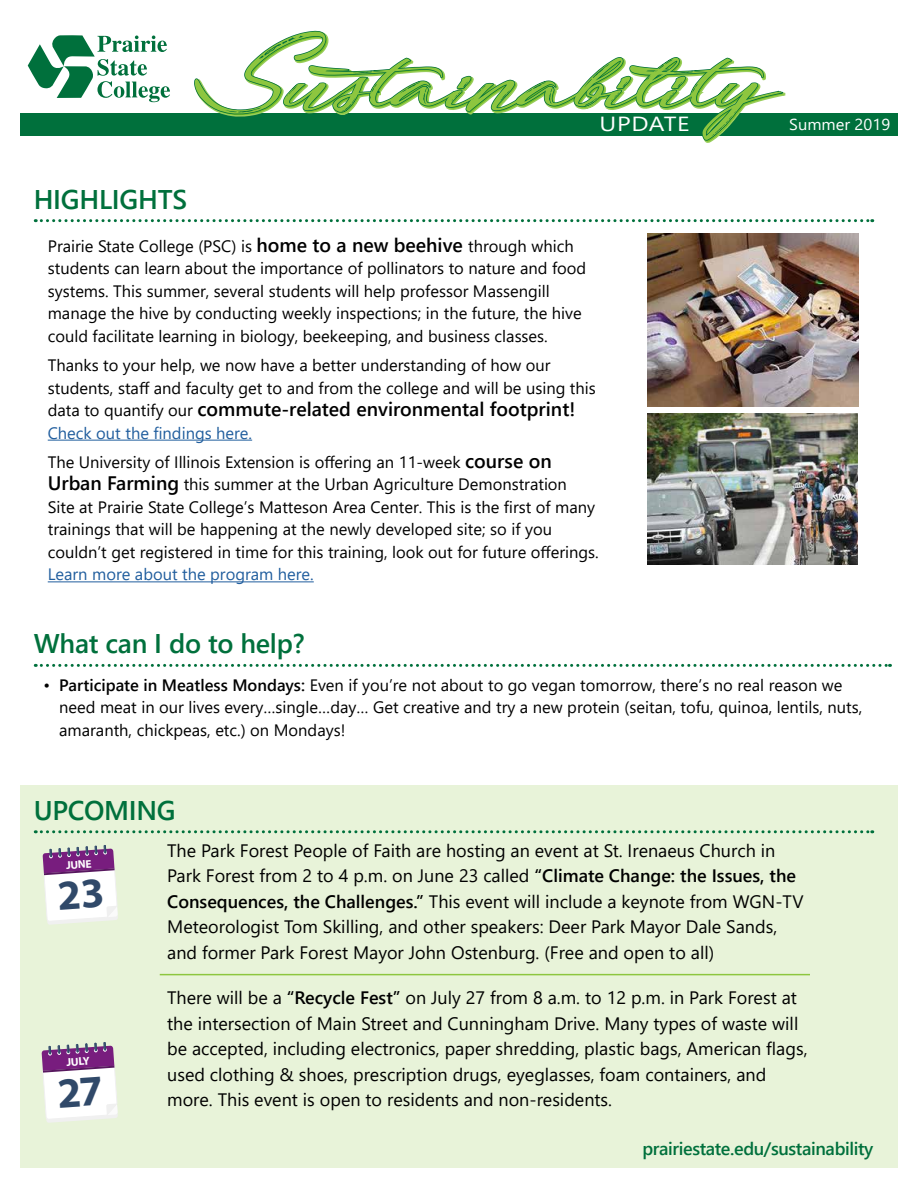
<style>
.page{position:relative;width:918px;height:1188px;background:#fff}
.page>*{position:absolute;margin:0;border:0;box-sizing:border-box;transform-origin:0 0}
.t1{font:84px "Fortunates December";color:#8dc63f}
.t2{font:600 27px "Segoe UI";letter-spacing:-.01em;color:#00703c}
.t3{font:20.4px "Segoe UI";letter-spacing:.03em;color:#fff;scale:1.2 1}
.t4{font:600 19.5px "Segoe UI";color:#000}
.t5{font:18px/25.5px "Segoe UI";color:#000}
.t6{font:600 18px "Segoe UI";letter-spacing:-.02em;color:#00703c}
.t7{font:16.5px/22.5px "Segoe UI";color:#000}
.t8{font:16.5px "Segoe UI";color:#215e9e}
.t9{font:15.9px "Segoe UI";color:#fff;scale:1.04 1}
.t10{font:700 11.4px "Myriad Pro";color:#fff}
.t11{font:700 11.25px "Myriad Pro";color:#fff}
.s1{font-weight:600;font-size:19.5px}
.s2{font-weight:400;font-size:16.5px}
.s3{color:#215e9e}
.s4{font-weight:600}
</style>
<div class="page">
<div style="left:20px;top:113px;width:878px;height:22px;background:#00703c"></div>
<div style="left:20px;top:785px;width:878px;height:383px;background:#e8f3d9"></div>
<hr style="left:48px;top:440px;width:204px;height:1px;background:#215e9e">
<hr style="left:48px;top:581px;width:266px;height:1px;background:#215e9e">
<svg style="left:35px;top:219px;width:838px;height:3px"></svg>
<svg style="left:35px;top:830px;width:838px;height:3px"></svg>
<svg style="left:193px;top:30px;width:594px;height:113px"></svg>
<img style="left:648px;top:234px;width:210px;height:173px">
<img style="left:648px;top:413px;width:210px;height:151px">
<svg style="left:28px;top:35px;width:142px;height:67px"></svg>
<hr style="left:160px;top:974px;width:650px;height:1px;background:#8dc63f">
<svg style="left:35px;top:664px;width:856px;height:3px"></svg>
<svg style="left:43px;top:845px;width:75px;height:80px;background:#d5c2d5"></svg>
<svg style="left:42px;top:1042px;width:76px;height:81px;background:#d5c2d5"></svg>
<h1 class="t1" style="left:194px;top:28px;width:636px">Sustainability</h1>
<p class="t3" style="left:600px;top:105px;width:77px">UPDATE</p>
<p class="t9" style="left:789px;top:109px;width:99px">Summer 2019</p>
<h2 class="t2" style="left:34px;top:174px;width:155px">HIGHLIGHTS</h2>
<p class="t7" style="left:48px;top:233px;width:540px">Prairie State College (PSC) is <span class="s1">home to a new beehive</span> through which students can learn about the importance of pollinators to nature and food systems. This summer, several students will help professor Massengill manage the hive by conducting weekly inspections; in the future, the hive could facilitate learning in biology, beekeeping, and business classes.</p>
<p class="t7" style="left:48px;top:353px;width:550px">Thanks to your help, we now have a better understanding of how our students, staff and faculty get to and from the college and will be using this</p>
<p class="t4" style="left:48px;top:391px;width:529px"><span class="s2">data to quantify our</span> commute-related environmental footprint!</p>
<p class="t7" style="left:48px;top:417px;width:506px;line-height:29.2px"><span class="s3">Check out the findings here.<br></span>The University of Illinois Extension is offering an 11-week <span class="s1">course on</span></p>
<p class="t7" style="left:48px;top:472px;width:553px"><span class="s1">Urban Farming</span> this summer at the Urban Agriculture Demonstration<br>Site at Prairie State College’s Matteson Area Center. This is the first of many trainings that will be happening at the newly developed site; so if you couldn’t get registered in time for this training, look out for future offerings.</p>
<p class="t8" style="left:48px;top:559px;width:268px">Learn more about the program here.</p>
<h2 class="t2" style="left:34px;top:618px;width:272px">What can I do to help?</h2>
<p class="t7" style="left:59px;top:672px;width:805px;text-indent:-16px">• <span class="s4">Participate in Meatless Mondays:</span> Even if you’re not about to go vegan tomorrow, there’s no real reason we need meat in our lives every…single…day… Get creative and try a new protein (seitan, tofu, quinoa, lentils, nuts, amaranth, chickpeas, etc.) on Mondays!</p>
<h2 class="t2" style="left:34px;top:785px;width:144px">UPCOMING</h2>
<p class="t11" style="left:66px;top:858px;width:27px;rotate:-4deg">JUNE</p>
<p class="t10" style="left:66px;top:1055px;width:25px;rotate:-4deg">JULY</p>
<p class="t5" style="left:167px;top:836px;width:638px">The Park Forest People of Faith are hosting an event at St. Irenaeus Church in Park Forest from 2 to 4 p.m. on June 23 called <span class="s4">“Climate Change: the Issues, the Consequences, the Challenges.”</span> This event will include a keynote from WGN-TV Meteorologist Tom Skilling, and other speakers: Deer Park Mayor Dale Sands, and former Park Forest Mayor John Ostenburg. (Free and open to all)</p>
<p class="t5" style="left:167px;top:984px;width:642px">There will be a <span class="s4">“Recycle Fest”</span> on July 27 from 8 a.m. to 12 p.m. in Park Forest at the intersection of Main Street and Cunningham Drive. Many types of waste will be accepted, including electronics, paper shredding, plastic bags, American flags, used clothing &amp; shoes, prescription drugs, eyeglasses, foam containers, and more. This event is open to residents and non-residents.</p>
<p class="t6" style="left:642px;top:1132px;width:233px">prairiestate.edu/sustainability</p>
</div>
